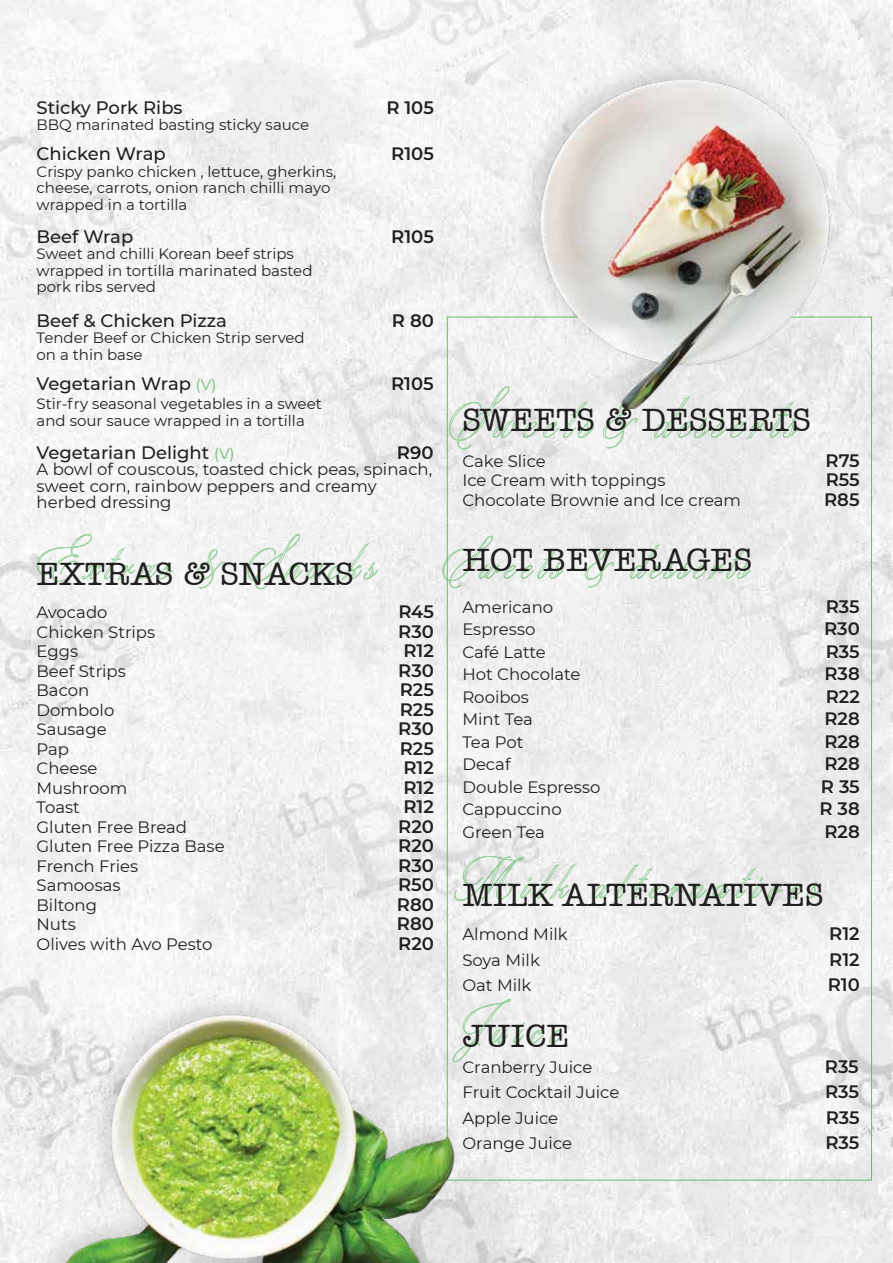
<style>
.page{position:relative;width:893px;height:1263px;background:#fff}
.page>*{position:absolute;margin:0;border:0;box-sizing:border-box;transform-origin:0 0}
.t1{font:500 33px "Amer Typewriter IT Cby BT";color:#231f20}
.t2{font:600 18px "Montserrat";color:#231f20}
.t3{font:500 18px "Montserrat";color:#231f20}
.t4{font:16.5px/16.5px "Montserrat";color:#231f20}
.t5{font:15px/16.5px "Montserrat";color:#231f20}
.s1{font-weight:400;font-size:15px;color:#64be6c}
</style>
<div class="page">
<img style="left:1px;top:1px;width:892px;height:1262px">
<svg style="left:449px;top:386px;width:146px;height:64px"></svg>
<svg style="left:602px;top:422px;width:36px;height:27px"></svg>
<svg style="left:654px;top:422px;width:146px;height:23px"></svg>
<svg style="left:442px;top:535px;width:122px;height:53px"></svg>
<svg style="left:584px;top:549px;width:30px;height:39px"></svg>
<svg style="left:630px;top:538px;width:121px;height:47px"></svg>
<svg style="left:454px;top:855px;width:130px;height:65px"></svg>
<svg style="left:593px;top:858px;width:228px;height:48px"></svg>
<svg style="left:471px;top:998px;width:72px;height:64px"></svg>
<svg style="left:549px;top:1029px;width:14px;height:15px"></svg>
<svg style="left:36px;top:534px;width:137px;height:55px"></svg>
<svg style="left:194px;top:548px;width:32px;height:41px"></svg>
<svg style="left:247px;top:534px;width:131px;height:55px"></svg>
<img style="left:0;top:983px;width:471px;height:280px">
<img style="left:0;top:1014px;width:457px;height:249px">
<img style="left:499px;top:44px;width:350px;height:378px">
<img style="left:530px;top:75px;width:305px;height:333px">
<p class="t3" style="left:37px;top:95px;width:148px">Sticky Pork Ribs</p>
<p class="t2" style="left:386px;top:95px;width:49px">R 105</p>
<p class="t5" style="left:37px;top:116px;width:274px">BBQ marinated basting sticky sauce</p>
<p class="t3" style="left:37px;top:141px;width:131px">Chicken Wrap</p>
<p class="t2" style="left:391px;top:141px;width:44px">R105</p>
<p class="t5" style="left:37px;top:163px;width:301px">Crispy panko chicken , lettuce, gherkins, cheese, carrots, onion ranch chilli mayo wrapped in a tortilla</p>
<p class="t3" style="left:37px;top:224px;width:98px">Beef Wrap</p>
<p class="t2" style="left:391px;top:224px;width:44px">R105</p>
<p class="t5" style="left:37px;top:245px;width:277px">Sweet and chilli Korean beef strips wrapped in tortilla marinated basted pork ribs served</p>
<p class="t3" style="left:37px;top:308px;width:192px">Beef &amp; Chicken Pizza</p>
<p class="t2" style="left:392px;top:308px;width:43px">R 80</p>
<p class="t5" style="left:37px;top:329px;width:270px">Tender Beef or Chicken Strip served on a thin base</p>
<p class="t3" style="left:37px;top:371px;width:181px">Vegetarian Wrap <span class="s1">(V)</span></p>
<p class="t2" style="left:391px;top:371px;width:44px">R105</p>
<p class="t5" style="left:37px;top:395px;width:287px">Stir-fry seasonal vegetables in a sweet and sour sauce wrapped in a tortilla</p>
<p class="t3" style="left:37px;top:440px;width:199px">Vegetarian Delight <span class="s1">(V)</span></p>
<p class="t2" style="left:397px;top:440px;width:38px">R90</p>
<p class="t4" style="left:37px;top:461px;width:397px">A bowl of couscous, toasted chick peas, spinach, sweet corn, rainbow peppers and creamy herbed dressing</p>
<h1 class="t1" style="left:37px;top:554px;width:318px">EXTRAS &amp; SNACKS</h1>
<p class="t4" style="left:37px;top:604px;width:73px">Avocado</p>
<p class="t2" style="left:398px;top:599px;width:37px">R45</p>
<p class="t4" style="left:37px;top:623px;width:120px">Chicken Strips</p>
<p class="t2" style="left:398px;top:619px;width:37px">R30</p>
<p class="t4" style="left:37px;top:643px;width:43px">Eggs</p>
<p class="t2" style="left:403px;top:638px;width:32px">R12</p>
<p class="t4" style="left:37px;top:662px;width:91px">Beef Strips</p>
<p class="t2" style="left:398px;top:658px;width:37px">R30</p>
<p class="t4" style="left:37px;top:682px;width:54px">Bacon</p>
<p class="t2" style="left:400px;top:677px;width:36px">R25</p>
<p class="t4" style="left:37px;top:701px;width:79px">Dombolo</p>
<p class="t2" style="left:400px;top:697px;width:36px">R25</p>
<p class="t4" style="left:37px;top:721px;width:72px">Sausage</p>
<p class="t2" style="left:398px;top:716px;width:37px">R30</p>
<p class="t4" style="left:37px;top:740px;width:34px">Pap</p>
<p class="t2" style="left:400px;top:736px;width:36px">R25</p>
<p class="t4" style="left:37px;top:760px;width:63px">Cheese</p>
<p class="t2" style="left:403px;top:755px;width:32px">R12</p>
<p class="t4" style="left:37px;top:779px;width:92px">Mushroom</p>
<p class="t2" style="left:403px;top:775px;width:32px">R12</p>
<p class="t4" style="left:37px;top:799px;width:45px">Toast</p>
<p class="t2" style="left:403px;top:794px;width:32px">R12</p>
<p class="t4" style="left:37px;top:818px;width:152px">Gluten Free Bread</p>
<p class="t2" style="left:398px;top:814px;width:37px">R20</p>
<p class="t4" style="left:37px;top:838px;width:190px">Gluten Free Pizza Base</p>
<p class="t2" style="left:398px;top:833px;width:37px">R20</p>
<p class="t4" style="left:37px;top:857px;width:103px">French Fries</p>
<p class="t2" style="left:398px;top:853px;width:37px">R30</p>
<p class="t4" style="left:37px;top:877px;width:85px">Samoosas</p>
<p class="t2" style="left:398px;top:872px;width:37px">R50</p>
<p class="t4" style="left:37px;top:896px;width:62px">Biltong</p>
<p class="t2" style="left:397px;top:892px;width:39px">R80</p>
<p class="t4" style="left:37px;top:916px;width:41px">Nuts</p>
<p class="t2" style="left:397px;top:911px;width:39px">R80</p>
<p class="t4" style="left:37px;top:935px;width:178px">Olives with Avo Pesto</p>
<p class="t2" style="left:398px;top:931px;width:37px">R20</p>
<h1 class="t1" style="left:462px;top:399px;width:350px">SWEETS &amp; DESSERTS</h1>
<p class="t4" style="left:462px;top:452px;width:85px">Cake Slice</p>
<p class="t2" style="left:825px;top:447px;width:36px">R75</p>
<p class="t4" style="left:462px;top:471px;width:205px">Ice Cream with toppings</p>
<p class="t2" style="left:826px;top:467px;width:36px">R55</p>
<p class="t4" style="left:462px;top:491px;width:280px">Chocolate Brownie and Ice cream</p>
<p class="t2" style="left:824px;top:486px;width:37px">R85</p>
<h1 class="t1" style="left:462px;top:539px;width:291px">HOT BEVERAGES</h1>
<p class="t4" style="left:462px;top:598px;width:92px">Americano</p>
<p class="t2" style="left:826px;top:593px;width:35px">R35</p>
<p class="t4" style="left:462px;top:620px;width:75px">Espresso</p>
<p class="t2" style="left:824px;top:616px;width:37px">R30</p>
<p class="t4" style="left:462px;top:643px;width:85px">Café Latte</p>
<p class="t2" style="left:826px;top:638px;width:35px">R35</p>
<p class="t4" style="left:462px;top:665px;width:120px">Hot Chocolate</p>
<p class="t2" style="left:824px;top:661px;width:37px">R38</p>
<p class="t4" style="left:462px;top:688px;width:68px">Rooibos</p>
<p class="t2" style="left:826px;top:683px;width:36px">R22</p>
<p class="t4" style="left:462px;top:710px;width:72px">Mint Tea</p>
<p class="t2" style="left:824px;top:706px;width:37px">R28</p>
<p class="t4" style="left:462px;top:733px;width:63px">Tea Pot</p>
<p class="t2" style="left:824px;top:728px;width:37px">R28</p>
<p class="t4" style="left:462px;top:755px;width:50px">Decaf</p>
<p class="t2" style="left:824px;top:751px;width:37px">R28</p>
<p class="t4" style="left:462px;top:778px;width:140px">Double Espresso</p>
<p class="t2" style="left:821px;top:773px;width:40px">R 35</p>
<p class="t4" style="left:462px;top:800px;width:101px">Cappuccino</p>
<p class="t2" style="left:819px;top:796px;width:42px">R 38</p>
<p class="t4" style="left:462px;top:823px;width:84px">Green Tea</p>
<p class="t2" style="left:824px;top:818px;width:37px">R28</p>
<h1 class="t1" style="left:462px;top:875px;width:363px">MILK ALTERNATIVES</h1>
<p class="t4" style="left:462px;top:926px;width:107px">Almond Milk</p>
<p class="t2" style="left:829px;top:921px;width:32px">R12</p>
<p class="t4" style="left:462px;top:951px;width:79px">Soya Milk</p>
<p class="t2" style="left:829px;top:947px;width:32px">R12</p>
<p class="t4" style="left:462px;top:977px;width:71px">Oat Milk</p>
<p class="t2" style="left:828px;top:972px;width:34px">R10</p>
<h1 class="t1" style="left:462px;top:1016px;width:109px">JUICE</h1>
<p class="t4" style="left:462px;top:1058px;width:131px">Cranberry Juice</p>
<p class="t2" style="left:825px;top:1054px;width:35px">R35</p>
<p class="t4" style="left:462px;top:1084px;width:158px">Fruit Cocktail Juice</p>
<p class="t2" style="left:825px;top:1079px;width:35px">R35</p>
<p class="t4" style="left:462px;top:1109px;width:97px">Apple Juice</p>
<p class="t2" style="left:826px;top:1105px;width:35px">R35</p>
<p class="t4" style="left:462px;top:1135px;width:111px">Orange Juice</p>
<p class="t2" style="left:826px;top:1130px;width:35px">R35</p>
</div>
